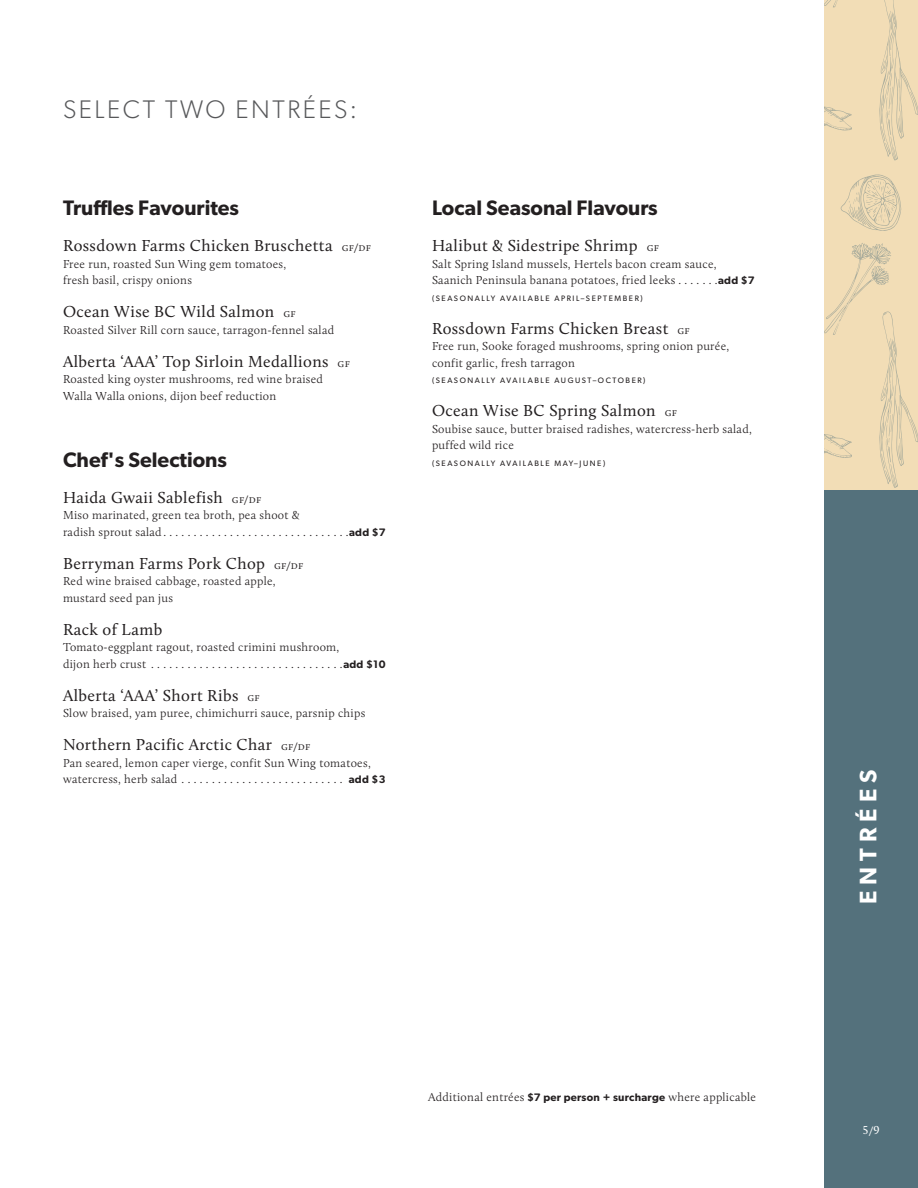
<style>
.page{position:relative;width:918px;height:1188px;background:#fff}
.page>*{position:absolute;margin:0;border:0;box-sizing:border-box;transform-origin:0 0}
.SELECT{font:300 25.5px "Gibson";letter-spacing:.1em;color:#57585a}
.Page_header{font:600 24px "Gibson";letter-spacing:.25em;color:#fff}
.Section_Headers{font:600 21px "Gibson";color:#231f20}
.Dish_Heads{font:16.5px "Calluna";letter-spacing:.025em;color:#231f20}
.body{font:300 12px/16.5px "Calluna";letter-spacing:.025em;color:#231f20}
.page_numbers{font:12px "Calluna";color:#fff}
.body-2{font:600 10.95px "Gibson";letter-spacing:.025em;color:#231f20}
.body-3{font:7.8px "Gibson";letter-spacing:.2em;color:#231f20}
.s1{font-weight:300;font-size:12px}
.s2{font-family:"Gibson";font-weight:600;font-size:10.95px}
</style>
<div class="page">
<div style="left:824px;top:490px;width:94px;height:698px;background:#54717c"></div>
<div style="left:824px;top:0;width:94px;height:490px;background:#f2ddb6"></div>
<svg style="left:841px;top:174px;width:60px;height:57px"></svg>
<svg style="left:824px;top:0;width:94px;height:160px"></svg>
<svg style="left:824px;top:243px;width:94px;height:245px"></svg>
<p class="SELECT" style="left:63px;top:94px;width:296px">SELECT TWO ENTRÉES:</p>
<p class="Section_Headers" style="left:63px;top:196px;width:178px">Truffles Favourites</p>
<p class="Dish_Heads" style="left:63px;top:236px;width:310px">Rossdown Farms Chicken Bruschetta <span class="s1">gf/df</span></p>
<p class="body" style="left:63px;top:256px;width:225px">Free run, roasted Sun Wing gem tomatoes, fresh basil, crispy onions</p>
<p class="Dish_Heads" style="left:63px;top:302px;width:234px">Ocean Wise BC Wild Salmon <span class="s1">gf</span></p>
<p class="body" style="left:63px;top:322px;width:273px">Roasted Silver Rill corn sauce, tarragon-fennel salad</p>
<p class="Dish_Heads" style="left:63px;top:351px;width:288px">Alberta ‘AAA’ Top Sirloin Medallions <span class="s1">gf</span></p>
<p class="body" style="left:63px;top:371px;width:262px">Roasted king oyster mushrooms, red wine braised<br>Walla Walla onions, dijon beef reduction</p>
<p class="Section_Headers" style="left:63px;top:447px;width:165px">Chef's Selections</p>
<p class="Dish_Heads" style="left:63px;top:487px;width:200px">Haida Gwaii Sablefish <span class="s1">gf/df</span></p>
<p class="body" style="left:63px;top:507px;width:238px">Miso marinated, green tea broth, pea shoot &amp; radish sprout salad ..............................</p>
<p class="body-2" style="left:349px;top:525px;width:38px">add $7</p>
<p class="Dish_Heads" style="left:63px;top:553px;width:242px">Berryman Farms Pork Chop <span class="s1">gf/df</span></p>
<p class="body" style="left:63px;top:573px;width:214px">Red wine braised cabbage, roasted apple, mustard seed pan jus</p>
<p class="Dish_Heads" style="left:63px;top:619px;width:101px">Rack of Lamb</p>
<p class="body" style="left:63px;top:639px;width:278px">Tomato-eggplant ragout, roasted crimini mushroom, dijon herb crust ................................</p>
<p class="body-2" style="left:343px;top:657px;width:44px">add $10</p>
<p class="Dish_Heads" style="left:63px;top:685px;width:198px">Alberta ‘AAA’ Short Ribs <span class="s1">gf</span></p>
<p class="body" style="left:63px;top:705px;width:304px">Slow braised, yam puree, chimichurri sauce, parsnip chips</p>
<p class="Dish_Heads" style="left:63px;top:735px;width:249px">Northern Pacific Arctic Char <span class="s1">gf/df</span></p>
<p class="body" style="left:63px;top:754px;width:309px">Pan seared, lemon caper vierge, confit Sun Wing tomatoes, watercress, herb salad ............................</p>
<p class="body-2" style="left:349px;top:773px;width:38px">add $3</p>
<p class="Section_Headers" style="left:432px;top:196px;width:227px">Local Seasonal Flavours</p>
<p class="Dish_Heads" style="left:432px;top:236px;width:228px">Halibut &amp; Sidestripe Shrimp <span class="s1">gf</span></p>
<p class="body" style="left:432px;top:256px;width:286px">Salt Spring Island mussels, Hertels bacon cream sauce,<br>Saanich Peninsula banana potatoes, fried leeks ......</p>
<p class="body-2" style="left:718px;top:274px;width:38px">add $7</p>
<p class="body-3" style="left:432px;top:294px;width:212px">(SEASONALLY AVAILABLE APRIL–SEPTEMBER)</p>
<p class="Dish_Heads" style="left:432px;top:318px;width:259px">Rossdown Farms Chicken Breast <span class="s1">gf</span></p>
<p class="body" style="left:432px;top:338px;width:299px">Free run, Sooke foraged mushrooms, spring onion purée, confit garlic, fresh tarragon</p>
<p class="body-3" style="left:432px;top:376px;width:215px">(SEASONALLY AVAILABLE AUGUST–OCTOBER)</p>
<p class="Dish_Heads" style="left:432px;top:401px;width:246px">Ocean Wise BC Spring Salmon <span class="s1">gf</span></p>
<p class="body" style="left:432px;top:421px;width:321px">Soubise sauce, butter braised radishes, watercress-herb salad, puffed wild rice</p>
<p class="body-3" style="left:432px;top:459px;width:175px">(SEASONALLY AVAILABLE MAY–JUNE)</p>
<p class="body" style="left:428px;top:1089px;width:329px">Additional entrées <span class="s2">$7 per person + surcharge</span> where applicable</p>
<p class="Page_header" style="left:854px;top:904px;width:136px;rotate:-90deg">ENTRÉES</p>
<p class="page_numbers" style="left:863px;top:1123px;width:19px">5/9</p>
</div>
